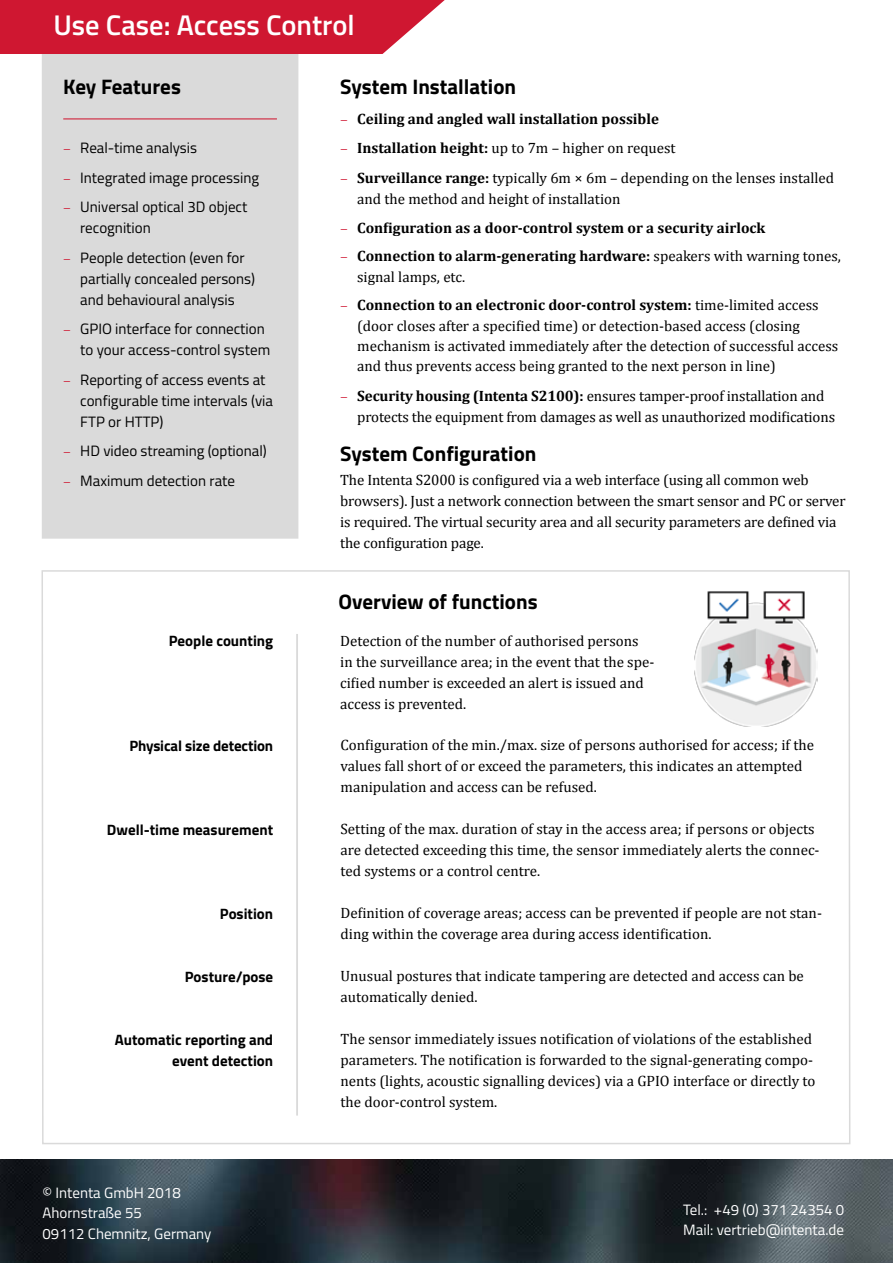
<style>
.page{position:relative;width:893px;height:1263px;background:#fff}
.page>*{position:absolute;margin:0;border:0;box-sizing:border-box;transform-origin:0 0}
.t1{font:600 28.5px "Titillium";color:#fff}
.t2{font:700 21px "Titillium";color:#000}
.t3{font:15px/21px "Cambria";color:#000}
.t4{font:15px/21px "Titillium";color:#000}
.t5{font:700 15px/21px "Titillium";color:#000;text-align:right}
.t6{font:700 15px "Cambria";color:#000}
.t7{font:15px/20.5px "Titillium";color:#fff}
.s1{font-family:"Minion Pro";color:#cf1731}
.s2{font-family:"Minion Pro";font-weight:400;color:#cf1731}
.s3{font-weight:700}
</style>
<div class="page">
<svg style="left:41px;top:570px;width:810px;height:575px"></svg>
<div style="left:42px;top:43px;width:256px;height:496px;background:#dadada"></div>
<svg style="left:0;top:0;width:445px;height:54px;background:#d2273f"></svg>
<img style="left:0;top:1159px;width:893px;height:104px">
<hr style="left:296px;top:634px;width:2px;height:481px;background:#dadada">
<img style="left:695px;top:590px;width:122px;height:136px">
<hr style="left:63px;top:118px;width:214px;height:2px;background:#cf1731">
<h1 class="t1" style="left:53px;top:3px;width:303px">Use Case: Access Control</h1>
<h2 class="t2" style="left:63px;top:71px;width:119px">Key Features</h2>
<p class="t4" style="left:63px;top:137px;width:135px"><span class="s1">–</span> Real-time analysis</p>
<p class="t4" style="left:63px;top:166px;width:197px"><span class="s1">–</span> Integrated image processing</p>
<p class="t4" style="left:80px;top:196px;width:169px;text-indent:-17px"><span class="s1">–</span> Universal optical 3D object recognition</p>
<p class="t4" style="left:80px;top:246px;width:176px;text-indent:-17px"><span class="s1">–</span> People detection (even for partially concealed persons) and behavioural analysis</p>
<p class="t4" style="left:80px;top:318px;width:192px;text-indent:-17px"><span class="s1">–</span> GPIO interface for connection to your access-control system</p>
<p class="t4" style="left:80px;top:368px;width:194px;text-indent:-17px"><span class="s1">–</span> Reporting of access events at configurable time intervals (via<br>FTP or HTTP)</p>
<p class="t4" style="left:63px;top:440px;width:205px"><span class="s1">–</span> HD video streaming (optional)</p>
<p class="t4" style="left:63px;top:470px;width:173px"><span class="s1">–</span> Maximum detection rate</p>
<p class="t5" style="left:169px;top:629px;width:106px">People counting</p>
<p class="t5" style="left:129px;top:734px;width:145px">Physical size detection</p>
<p class="t5" style="left:107px;top:818px;width:168px">Dwell-time measurement</p>
<p class="t5" style="left:220px;top:902px;width:55px">Position</p>
<p class="t5" style="left:185px;top:965px;width:90px">Posture/pose</p>
<p class="t5" style="left:115px;top:1028px;width:160px">Automatic reporting and event detection</p>
<p class="t7" style="left:43px;top:1182px;width:170px">© Intenta GmbH 2018<br>Ahornstraße 55<br>09112 Chemnitz, Germany</p>
<h2 class="t2" style="left:340px;top:71px;width:177px">System Installation</h2>
<p class="t6" style="left:340px;top:108px;width:320px"><span class="s2">–</span> Ceiling and angled wall installation possible</p>
<p class="t3" style="left:340px;top:138px;width:337px"><span class="s1">–</span> <span class="s3">Installation height:</span> up to 7m – higher on request</p>
<p class="t3" style="left:357px;top:167px;width:478px;text-indent:-17px"><span class="s1">–</span> <span class="s3">Surveillance range:</span> typically 6m × 6m – depending on the lenses installed and the method and height of installation</p>
<p class="t6" style="left:340px;top:217px;width:427px"><span class="s2">–</span> Configuration as a door-control system or a security airlock</p>
<p class="t3" style="left:357px;top:246px;width:485px;line-height:20.2px;text-indent:-17px"><span class="s1">–</span> <span class="s3">Connection to alarm-generating hardware:</span> speakers with warning tones, signal lamps, etc.</p>
<p class="t3" style="left:357px;top:295px;width:483px;line-height:20.2px;text-indent:-17px"><span class="s1">–</span> <span class="s3">Connection to an electronic door-control system:</span> time-limited access (door closes after a specified time) or detection-based access (closing mechanism is activated immediately after the detection of successful access and thus prevents access being granted to the next person in line)</p>
<p class="t3" style="left:357px;top:385px;width:479px;text-indent:-17px"><span class="s1">–</span> <span class="s3">Security housing (Intenta S2100):</span> ensures tamper-proof installation and protects the equipment from damages as well as unauthorized modifications</p>
<h2 class="t2" style="left:340px;top:438px;width:198px">System Configuration</h2>
<p class="t3" style="left:340px;top:469px;width:507px">The Intenta S2000 is configured via a web interface (using all common web browsers). Just a network connection between the smart sensor and PC or server is required. The virtual security area and all security parameters are defined via the configuration page.</p>
<h2 class="t2" style="left:338px;top:586px;width:201px">Overview of functions</h2>
<p class="t3" style="left:340px;top:630px;width:316px">Detection of the number of authorised persons in the surveillance area; in the event that the spe&shy;cified number is exceeded an alert is issued and access is prevented.</p>
<p class="t3" style="left:341px;top:734px;width:475px">Configuration of the min./max. size of persons authorised for access; if the values fall short of or exceed the parameters, this indicates an attempted manipulation and access can be refused.</p>
<p class="t3" style="left:341px;top:818px;width:481px">Setting of the max. duration of stay in the access area; if persons or objects are detected exceeding this time, the sensor immediately alerts the connec&shy;ted systems or a control centre.</p>
<p class="t3" style="left:341px;top:902px;width:483px">Definition of coverage areas; access can be prevented if people are not stan&shy;ding within the coverage area during access identification.</p>
<p class="t3" style="left:341px;top:965px;width:465px">Unusual postures that indicate tampering are detected and access can be automatically denied.</p>
<p class="t3" style="left:341px;top:1028px;width:476px">The sensor immediately issues notification of violations of the established parameters. The notification is forwarded to the signal-generating compo&shy;nents (lights, acoustic signalling devices) via a GPIO interface or directly to the door-control system.</p>
<p class="t7" style="left:683px;top:1199px;width:162px">Tel.: +49 (0) 371 24354 0<br>Mail: vertrieb@intenta.de</p>
</div>
